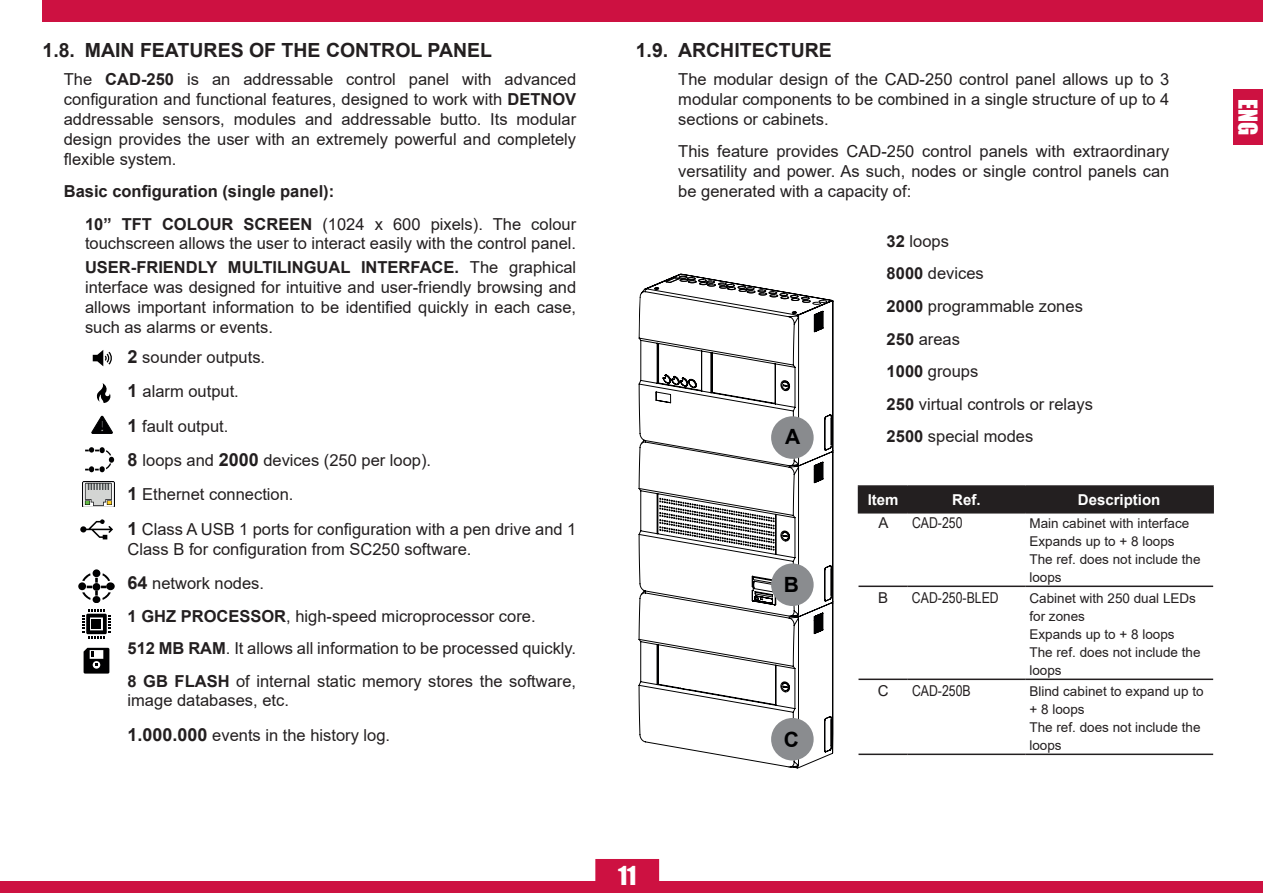
<style>
.page{position:relative;width:1263px;height:893px;background:#fff}
.page>*{position:absolute;margin:0;border:0;box-sizing:border-box;transform-origin:0 0}
.t1{font:24px "Impact";color:#fff}
.t2{font:700 21px "Arial";color:#000001}
.t3{font:700 19.5px "Arial";color:#231f20}
.t4{font:16.5px/19.8px "Arial";color:#231f20}
.t5{font:700 16.5px/32.5px "Arial";color:#231f20}
.t6{font:15px "Arial Narrow";color:#231f20}
.t7{font:700 15px "Arial";color:#fff}
.t8{font:15px "Arial";color:#231f20}
.t9{font:13.5px/18px "Arial";color:#231f20}
.s1{font-weight:700}
.s2{font-weight:400}
.s3{font-weight:700;font-size:18px}
</style>
<div class="page">
<div style="left:0;top:881px;width:1263px;height:12px;background:#cd1141"></div>
<svg style="left:595px;top:859px;width:65px;height:22px"></svg>
<div style="left:43px;top:0;width:1220px;height:21px;background:#cd1141"></div>
<div style="left:1233px;top:89px;width:30px;height:55px;background:#cd1141"></div>
<svg style="left:93px;top:350px;width:19px;height:16px"></svg>
<svg style="left:96px;top:383px;width:15px;height:20px"></svg>
<svg style="left:91px;top:416px;width:22px;height:18px"></svg>
<svg style="left:85px;top:447px;width:29px;height:25px"></svg>
<img style="left:82px;top:482px;width:32px;height:25px">
<svg style="left:80px;top:519px;width:33px;height:20px"></svg>
<div style="left:78px;top:582px;width:8px;height:8px;background:#000001;border-radius:50%"></div>
<div style="left:106px;top:582px;width:8px;height:8px;background:#000001;border-radius:50%"></div>
<div style="left:93px;top:596px;width:7px;height:6px;background:#000001;border-radius:50%"></div>
<div style="left:93px;top:569px;width:7px;height:8px;background:#000001;border-radius:50%"></div>
<svg style="left:82px;top:573px;width:29px;height:27px"></svg>
<svg style="left:82px;top:609px;width:29px;height:29px"></svg>
<svg style="left:84px;top:648px;width:25px;height:26px"></svg>
<hr style="left:858px;top:485px;width:50px;height:2px;background:#231f20">
<hr style="left:908px;top:485px;width:117px;height:2px;background:#231f20">
<div style="left:858px;top:486px;width:354px;height:26px;background:#231f20"></div>
<hr style="left:1025px;top:485px;width:189px;height:2px;background:#231f20">
<hr style="left:1024px;top:487px;width:2px;height:25px;background:#231f20">
<hr style="left:1212px;top:487px;width:2px;height:25px;background:#231f20">
<hr style="left:858px;top:512px;width:50px;height:1px;background:#231f20">
<hr style="left:908px;top:512px;width:117px;height:1px;background:#231f20">
<hr style="left:1025px;top:512px;width:189px;height:1px;background:#231f20">
<hr style="left:858px;top:586px;width:50px;height:1px;background:#231f20">
<hr style="left:908px;top:586px;width:117px;height:1px;background:#231f20">
<hr style="left:1025px;top:586px;width:188px;height:1px;background:#231f20">
<hr style="left:858px;top:679px;width:50px;height:1px;background:#231f20">
<hr style="left:908px;top:679px;width:117px;height:1px;background:#231f20">
<hr style="left:1025px;top:679px;width:188px;height:1px;background:#231f20">
<hr style="left:858px;top:754px;width:50px;height:1px;background:#231f20">
<hr style="left:908px;top:754px;width:117px;height:1px;background:#231f20">
<hr style="left:1025px;top:754px;width:188px;height:1px;background:#231f20">
<svg style="left:639px;top:274px;width:194px;height:494px"></svg>
<svg style="left:666px;top:276px;width:161px;height:29px"></svg>
<div style="left:771px;top:563px;width:43px;height:43px;background:#8a8c8f;border-radius:50%"></div>
<div style="left:771px;top:718px;width:43px;height:42px;background:#8a8c8f;border-radius:50%"></div>
<div style="left:771px;top:416px;width:43px;height:43px;background:#898b8e;border-radius:50%"></div>
<p class="t3" style="left:43px;top:36px;width:451px">1.8. MAIN FEATURES OF THE CONTROL PANEL</p>
<p class="t4" style="left:64px;top:70px;width:514px;text-align:justify">The <span class="s1">CAD-250</span> is an addressable control panel with advanced configuration and functional features, designed to work with <span class="s1">DETNOV </span>addressable sensors, modules and addressable butto. Its modular design provides the user with an extremely powerful and completely flexible system.</p>
<p class="t5" style="left:85px;top:175px;width:493px;text-indent:-21px">Basic configuration (single panel):<br>10” TFT COLOUR SCREEN <span class="s2">(1024 x 600 pixels). The colour</span></p>
<p class="t4" style="left:85px;top:232px;width:493px;line-height:24px">touchscreen allows the user to interact easily with the control panel.<br><span class="s1">USER-FRIENDLY MULTILINGUAL INTERFACE.</span> The graphical</p>
<p class="t4" style="left:85px;top:277px;width:493px;text-align:justify">interface was designed for intuitive and user-friendly browsing and allows important information to be identified quickly in each case, such as alarms or events.</p>
<p class="t4" style="left:128px;top:340px;width:450px;line-height:34.3px"><span class="s3">2</span> sounder outputs.<br><span class="s3">1</span> alarm output.<br><span class="s3">1</span> fault output.<br><span class="s3">8</span> loops and <span class="s3">2000</span> devices (250 per loop).<br><span class="s3">1</span> Ethernet connection.<br><span class="s3">1</span> Class A USB 1 ports for configuration with a pen drive and 1</p>
<p class="t4" style="left:128px;top:531px;width:345px;line-height:34.3px">Class B for configuration from SC250 software.<br><span class="s3">64</span> network nodes.</p>
<p class="t4" style="left:128px;top:599px;width:450px;line-height:32.5px"><span class="s1">1 GHZ PROCESSOR</span>, high-speed microprocessor core.<br><span class="s1">512 MB RAM</span>. It allows all information to be processed quickly.<br><span class="s1">8 GB FLASH</span> of internal static memory stores the software,</p>
<p class="t4" style="left:128px;top:683px;width:264px;line-height:34.3px">image databases, etc.<br><span class="s3">1.000.000</span> events in the history log.</p>
<p class="t3" style="left:636px;top:36px;width:198px">1.9. ARCHITECTURE</p>
<p class="t4" style="left:678px;top:70px;width:493px;text-align:justify">The modular design of the CAD-250 control panel allows up to 3 modular components to be combined in a single structure of up to 4 sections or cabinets.</p>
<p class="t4" style="left:678px;top:142px;width:493px;text-align:justify">This feature provides CAD-250 control panels with extraordinary versatility and power. As such, nodes or single control panels can be generated with a capacity of:</p>
<p class="t4" style="left:887px;top:225px;width:208px;line-height:32.5px"><span class="s1">32</span> loops<br><span class="s1">8000</span> devices<br><span class="s1">2000</span> programmable zones<br><span class="s1">250</span> areas<br><span class="s1">1000</span> groups<br><span class="s1">250</span> virtual controls or relays<br><span class="s1">2500</span> special modes</p>
<p class="t2" style="left:785px;top:421px;width:17px">A</p>
<p class="t2" style="left:784px;top:570px;width:17px">B</p>
<p class="t2" style="left:784px;top:725px;width:17px">C</p>
<p class="t7" style="left:868px;top:489px;width:32px">Item</p>
<p class="t7" style="left:952px;top:489px;width:30px">Ref.</p>
<p class="t7" style="left:1078px;top:489px;width:84px">Description</p>
<p class="t8" style="left:878px;top:512px;width:12px">A</p>
<p class="t6" style="left:912px;top:512px;width:52px">CAD-250</p>
<p class="t9" style="left:1029px;top:514px;width:173px">Main cabinet with interface<br>Expands up to + 8 loops<br>The ref. does not include the loops</p>
<p class="t8" style="left:878px;top:587px;width:12px">B</p>
<p class="t6" style="left:912px;top:587px;width:88px">CAD-250-BLED</p>
<p class="t9" style="left:1029px;top:589px;width:173px">Cabinet with 250 dual LEDs for zones<br>Expands up to + 8 loops<br>The ref. does not include the loops</p>
<p class="t8" style="left:878px;top:680px;width:12px">C</p>
<p class="t6" style="left:912px;top:680px;width:60px">CAD-250B</p>
<p class="t9" style="left:1029px;top:682px;width:176px">Blind cabinet to expand up to + 8 loops<br>The ref. does not include the loops</p>
<h1 class="t1" style="left:1267px;top:99px;width:38px;rotate:90deg">ENG</h1>
<h1 class="t1" style="left:618px;top:857px;width:20px">11</h1>
</div>
